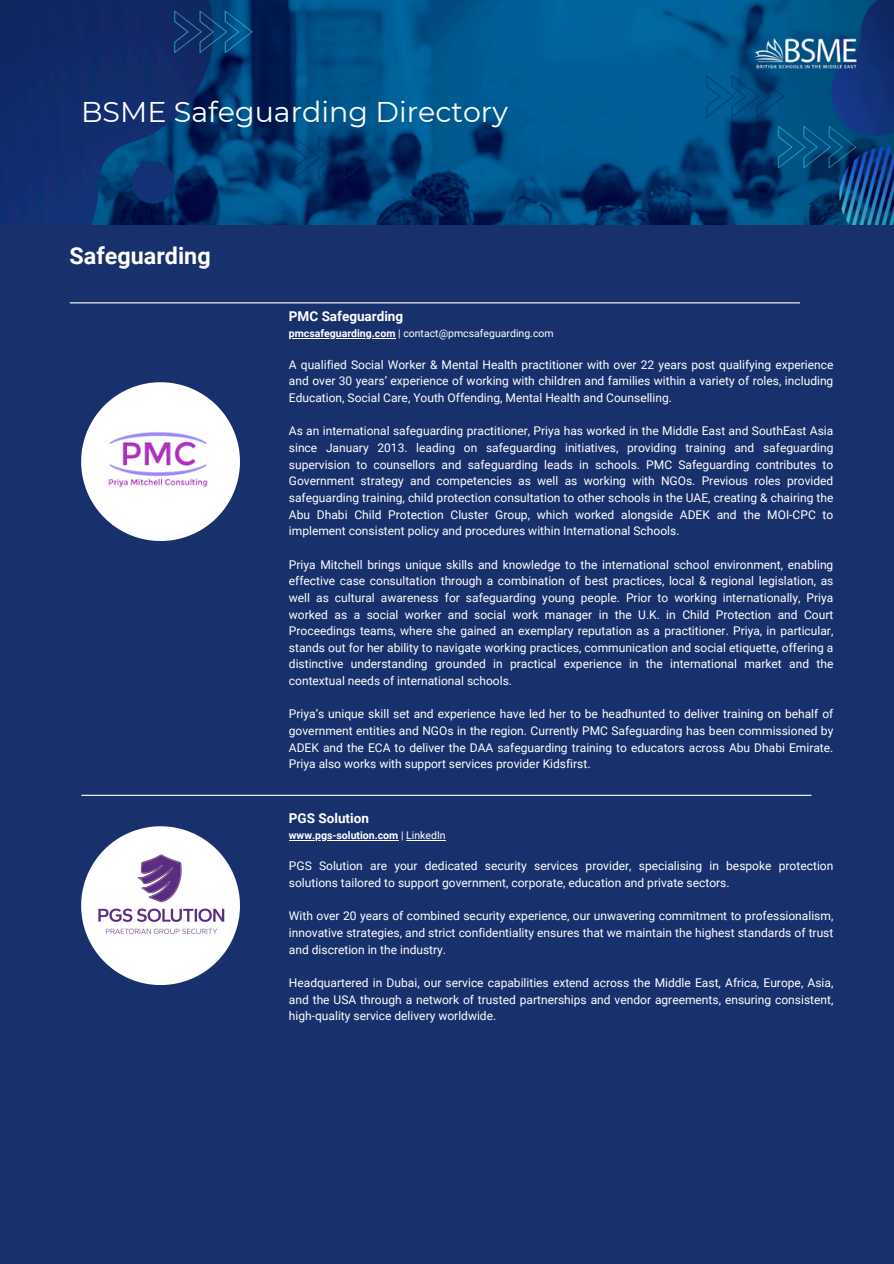
<style>
.page{position:relative;width:894px;height:1264px;background:#fff}
.page>*{position:absolute;margin:0;border:0;box-sizing:border-box;transform-origin:0 0}
.t1{font:28.5px "Montserrat";color:#fff}
.t2{font:700 23.4px "Roboto";color:#fff}
.t3{font:700 13.5px "Roboto";color:#fff}
.t4{font:12px/16.6px "Roboto";color:#fff;text-align:justify}
.t5{font:10.5px "Roboto";color:#fff}
.t6{font:700 10.5px "Roboto";color:#fff}
.s1{font-weight:700}
.s2{font-weight:400}
</style>
<div class="page">
<div style="left:0;top:0;width:893px;height:1263px;background:#18306c"></div>
<hr style="left:70px;top:302px;width:729px;height:1px;background:#fff">
<img style="left:0;top:0;width:893px;height:224px">
<svg style="left:81px;top:382px;width:159px;height:159px"></svg>
<img style="left:93px;top:427px;width:135px;height:69px">
<hr style="left:82px;top:794px;width:728px;height:1px;background:#fff">
<svg style="left:81px;top:826px;width:159px;height:159px"></svg>
<img style="left:85px;top:829px;width:151px;height:153px">
<hr style="left:289px;top:338px;width:106px;height:1px;background:#fff">
<hr style="left:289px;top:839px;width:109px;height:1px;background:#fff">
<hr style="left:406px;top:839px;width:39px;height:1px;background:#fff">
<p class="t1" style="left:81px;top:94px;width:428px">BSME Safeguarding Directory</p>
<p class="t2" style="left:70px;top:242px;width:142px">Safeguarding</p>
<p class="t3" style="left:289px;top:309px;width:116px">PMC Safeguarding</p>
<h1 class="t5" style="left:289px;top:327px;width:266px"><span class="s1">pmcsafeguarding.com</span> | contact@pmcsafeguarding.com</h1>
<h2 class="t4" style="left:289px;top:356px;width:546px">A qualified Social Worker &amp; Mental Health practitioner with over 22 years post qualifying experience and over 30 years’ experience of working with children and families within a variety of roles, including Education, Social Care, Youth Offending, Mental Health and Counselling.</h2>
<p class="t4" style="left:289px;top:423px;width:546px">As an international safeguarding practitioner, Priya has worked in the Middle East and SouthEast Asia since January 2013. leading on safeguarding initiatives, providing training and safeguarding supervision to counsellors and safeguarding leads in schools. PMC Safeguarding contributes to Government strategy and competencies as well as working with NGOs. Previous roles provided safeguarding training, child protection consultation to other schools in the UAE, creating &amp; chairing the Abu Dhabi Child Protection Cluster Group, which worked alongside ADEK and the MOI-CPC to implement consistent policy and procedures within International Schools.</p>
<p class="t4" style="left:289px;top:556px;width:546px">Priya Mitchell brings unique skills and knowledge to the international school environment, enabling effective case consultation through a combination of best practices, local &amp; regional legislation, as well as cultural awareness for safeguarding young people. Prior to working internationally, Priya worked as a social worker and social work manager in the U.K. in Child Protection and Court Proceedings teams, where she gained an exemplary reputation as a practitioner. Priya, in particular, stands out for her ability to navigate working practices, communication and social etiquette, offering a distinctive understanding grounded in practical experience in the international market and the contextual needs of international schools.</p>
<p class="t4" style="left:289px;top:706px;width:546px">Priya’s unique skill set and experience have led her to be headhunted to deliver training on behalf of government entities and NGOs in the region. Currently PMC Safeguarding has been commissioned by ADEK and the ECA to deliver the DAA safeguarding training to educators across Abu Dhabi Emirate.<br>Priya also works with support services provider Kidsfirst.</p>
<h3 class="t3" style="left:289px;top:810px;width:81px">PGS Solution</h3>
<h3 class="t6" style="left:289px;top:829px;width:158px">www.pgs-solution.com <span class="s2">| LinkedIn</span></h3>
<h3 class="t4" style="left:289px;top:858px;width:546px">PGS Solution are your dedicated security services provider, specialising in bespoke protection solutions tailored to support government, corporate, education and private sectors.</h3>
<h3 class="t4" style="left:289px;top:907px;width:546px">With over 20 years of combined security experience, our unwavering commitment to professionalism, innovative strategies, and strict confidentiality ensures that we maintain the highest standards of trust and discretion in the industry.</h3>
<p class="t4" style="left:289px;top:974px;width:546px">Headquartered in Dubai, our service capabilities extend across the Middle East, Africa, Europe, Asia, and the USA through a network of trusted partnerships and vendor agreements, ensuring consistent, high-quality service delivery worldwide.</p>
</div>
